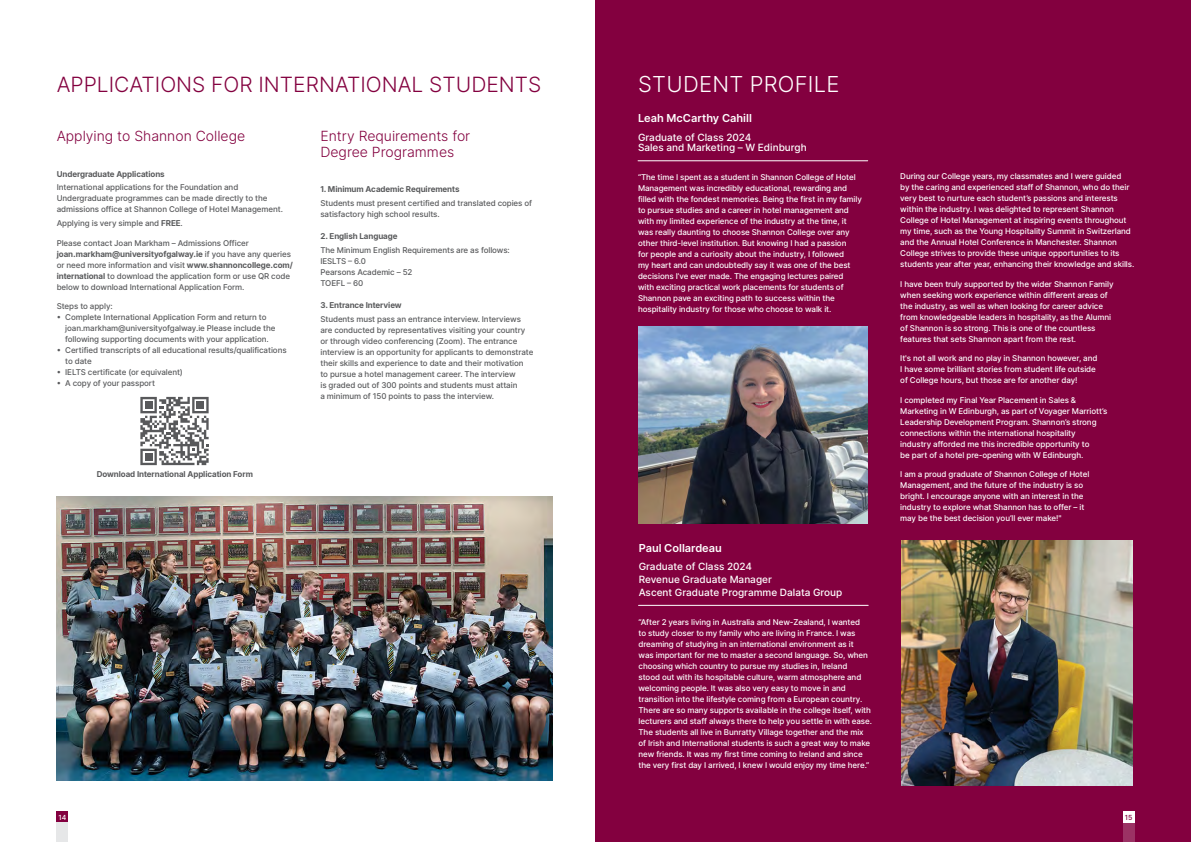
<style>
.page{position:relative;width:1191px;height:842px;background:#fff}
.page>*{position:absolute;margin:0;border:0;box-sizing:border-box;transform-origin:0 0}
.t1{font:300 22px "Inter";letter-spacing:.01em;color:#fff}
.t2{font:300 21px "Inter";color:#83003f}
.t3{font:300 14px/16px "Inter";color:#83003f}
.t4{font:600 11px "Inter";color:#fff}
.t5{font:500 10px/13px "Inter";color:#fff}
.t6{font:500 8px/11px "Inter";letter-spacing:-.01em;color:#fff}
.t7{font:500 8px/11px "Inter";letter-spacing:-.01em;color:#58595b}
.t8{font:700 8px "Inter";letter-spacing:-.01em;color:#58595b}
.t9{font:500 7px "Inter";color:#fff}
.t10{font:500 7px "Inter";color:#83003f}
.s1{font-weight:700}
</style>
<div class="page">
<div style="left:595px;top:0;width:596px;height:842px;background:#83003f"></div>
<img style="left:638px;top:326px;width:229px;height:197px">
<img style="left:901px;top:541px;width:231px;height:244px">
<hr style="left:638px;top:160px;width:229px;height:1px;background:#fff">
<hr style="left:638px;top:605px;width:230px;height:1px;background:#fff">
<div style="left:57px;top:811px;width:11px;height:11px;background:#83003f"></div>
<div style="left:57px;top:822px;width:11px;height:20px;background:#e6e7e8"></div>
<div style="left:1123px;top:811px;width:11px;height:11px;background:#fff"></div>
<div style="left:1123px;top:822px;width:11px;height:20px;background:#9b3264"></div>
<svg style="left:140px;top:397px;width:69px;height:68px"></svg>
<div style="left:197px;top:402px;width:7px;height:7px;background:#58595b"></div>
<div style="left:145px;top:453px;width:7px;height:7px;background:#58595b"></div>
<div style="left:145px;top:402px;width:7px;height:7px;background:#58595b"></div>
<img style="left:57px;top:496px;width:496px;height:285px">
<p class="t2" style="left:57px;top:70px;width:486px">APPLICATIONS FOR INTERNATIONAL STUDENTS</p>
<p class="t3" style="left:320px;top:127px;width:151px">Entry Requirements for<br>Degree Programmes</p>
<p class="t3" style="left:57px;top:127px;width:190px">Applying to Shannon College</p>
<p class="t8" style="left:57px;top:168px;width:110px">Undergraduate Applications</p>
<p class="t7" style="left:57px;top:182px;width:228px">International applications for the Foundation and<br>Undergraduate programmes can be made directly to the admissions office at Shannon College of Hotel Management.</p>
<p class="t7" style="left:57px;top:218px;width:128px">Applying is very simple and <span class="s1">FREE</span>.</p>
<p class="t7" style="left:57px;top:237px;width:238px">Please contact Joan Markham – Admissions Officer <span class="s1">joan.markham@universityofgalway.ie</span> if you have any queries or need more information and visit <span class="s1">www.shannoncollege.com/ international</span> to download the application form or use QR code below to download International Application Form.</p>
<p class="t7" style="left:57px;top:301px;width:58px">Steps to apply:</p>
<p class="t7" style="left:65px;top:312px;width:212px;text-indent:-9px">• Complete International Application Form and return to joan.markham@universityofgalway.ie Please include the following supporting documents with your application.</p>
<p class="t7" style="left:57px;top:345px;width:231px">• Certified transcripts of all educational results/qualifications</p>
<p class="t7" style="left:65px;top:356px;width:28px">to date</p>
<p class="t7" style="left:57px;top:367px;width:128px">• IELTS certificate (or equivalent)</p>
<p class="t7" style="left:57px;top:378px;width:100px">• A copy of your passport</p>
<p class="t8" style="left:320px;top:184px;width:141px">1. Minimum Academic Requirements</p>
<p class="t7" style="left:320px;top:198px;width:213px">Students must present certified and translated copies of satisfactory high school results.</p>
<p class="t8" style="left:320px;top:230px;width:79px">2. English Language</p>
<p class="t7" style="left:320px;top:244px;width:191px">The Minimum English Requirements are as follows:</p>
<p class="t7" style="left:320px;top:255px;width:47px">IESLTS – 6.0</p>
<p class="t7" style="left:320px;top:266px;width:94px">Pearsons Academic – 52</p>
<p class="t7" style="left:320px;top:277px;width:44px">TOEFL – 60</p>
<p class="t8" style="left:320px;top:299px;width:83px">3. Entrance Interview</p>
<p class="t7" style="left:320px;top:313px;width:214px">Students must pass an entrance interview. Interviews are conducted by representatives visiting your country or through video conferencing (Zoom). The entrance interview is an opportunity for applicants to demonstrate their skills and experience to date and their motivation<br>to pursue a hotel management career. The interview<br>is graded out of 300 points and students must attain<br>a minimum of 150 points to pass the interview.</p>
<p class="t8" style="left:97px;top:468px;width:158px">Download International Application Form</p>
<p class="t1" style="left:638px;top:69px;width:203px">STUDENT PROFILE</p>
<p class="t4" style="left:638px;top:110px;width:115px">Leah McCarthy Cahill</p>
<p class="t5" style="left:638px;top:130px;width:115px">Graduate of Class 2024</p>
<p class="t5" style="left:638px;top:141px;width:170px">Sales and Marketing – W Edinburgh</p>
<p class="t6" style="left:638px;top:171px;width:225px">“The time I spent as a student in Shannon College of Hotel Management was incredibly educational, rewarding and filled with the fondest memories. Being the first in my family to pursue studies and a career in hotel management and with my limited experience of the industry at the time, it was really daunting to choose Shannon College over any other third-level institution. But knowing I had a passion<br>for people and a curiosity about the industry, I followed<br>my heart and can undoubtedly say it was one of the best decisions I’ve ever made. The engaging lectures paired<br>with exciting practical work placements for students of Shannon pave an exciting path to success within the hospitality industry for those who choose to walk it.</p>
<p class="t4" style="left:638px;top:540px;width:85px">Paul Collardeau</p>
<p class="t5" style="left:638px;top:560px;width:205px">Graduate of Class 2024<br>Revenue Graduate Manager<br>Ascent Graduate Programme Dalata Group</p>
<p class="t6" style="left:638px;top:616px;width:235px">“After 2 years living in Australia and New-Zealand, I wanted<br>to study closer to my family who are living in France. I was dreaming of studying in an international environment as it<br>was important for me to master a second language. So, when choosing which country to pursue my studies in, Ireland<br>stood out with its hospitable culture, warm atmosphere and welcoming people. It was also very easy to move in and transition into the lifestyle coming from a European country.<br>There are so many supports available in the college itself, with lecturers and staff always there to help you settle in with ease.<br>The students all live in Bunratty Village together and the mix of Irish and International students is such a great way to make new friends. It was my first time coming to Ireland and since the very first day I arrived, I knew I would enjoy my time here.”</p>
<p class="t6" style="left:900px;top:170px;width:235px">During our College years, my classmates and I were guided<br>by the caring and experienced staff of Shannon, who do their very best to nurture each student’s passions and interests within the industry. I was delighted to represent Shannon College of Hotel Management at inspiring events throughout my time, such as the Young Hospitality Summit in Switzerland and the Annual Hotel Conference in Manchester. Shannon College strives to provide these unique opportunities to its students year after year, enhancing their knowledge and skills.</p>
<p class="t6" style="left:900px;top:278px;width:215px">I have been truly supported by the wider Shannon Family when seeking work experience within different areas of the industry, as well as when looking for career advice from knowledgeable leaders in hospitality, as the Alumni of Shannon is so strong. This is one of the countless features that sets Shannon apart from the rest.</p>
<p class="t6" style="left:900px;top:352px;width:199px">It's not all work and no play in Shannon however, and<br>I have some brilliant stories from student life outside of College hours, but those are for another day!</p>
<p class="t6" style="left:900px;top:394px;width:208px">I completed my Final Year Placement in Sales &amp; Marketing in W Edinburgh, as part of Voyager Marriott’s Leadership Development Program. Shannon’s strong connections within the international hospitality industry afforded me this incredible opportunity to<br>be part of a hotel pre-opening with W Edinburgh.</p>
<p class="t6" style="left:900px;top:468px;width:191px">I am a proud graduate of Shannon College of Hotel Management, and the future of the industry is so bright. I encourage anyone with an interest in the industry to explore what Shannon has to offer – it may be the best decision you’ll ever make!"</p>
<p class="t9" style="left:58px;top:812px;width:9px">14</p>
<p class="t10" style="left:1124px;top:812px;width:9px">15</p>
</div>
